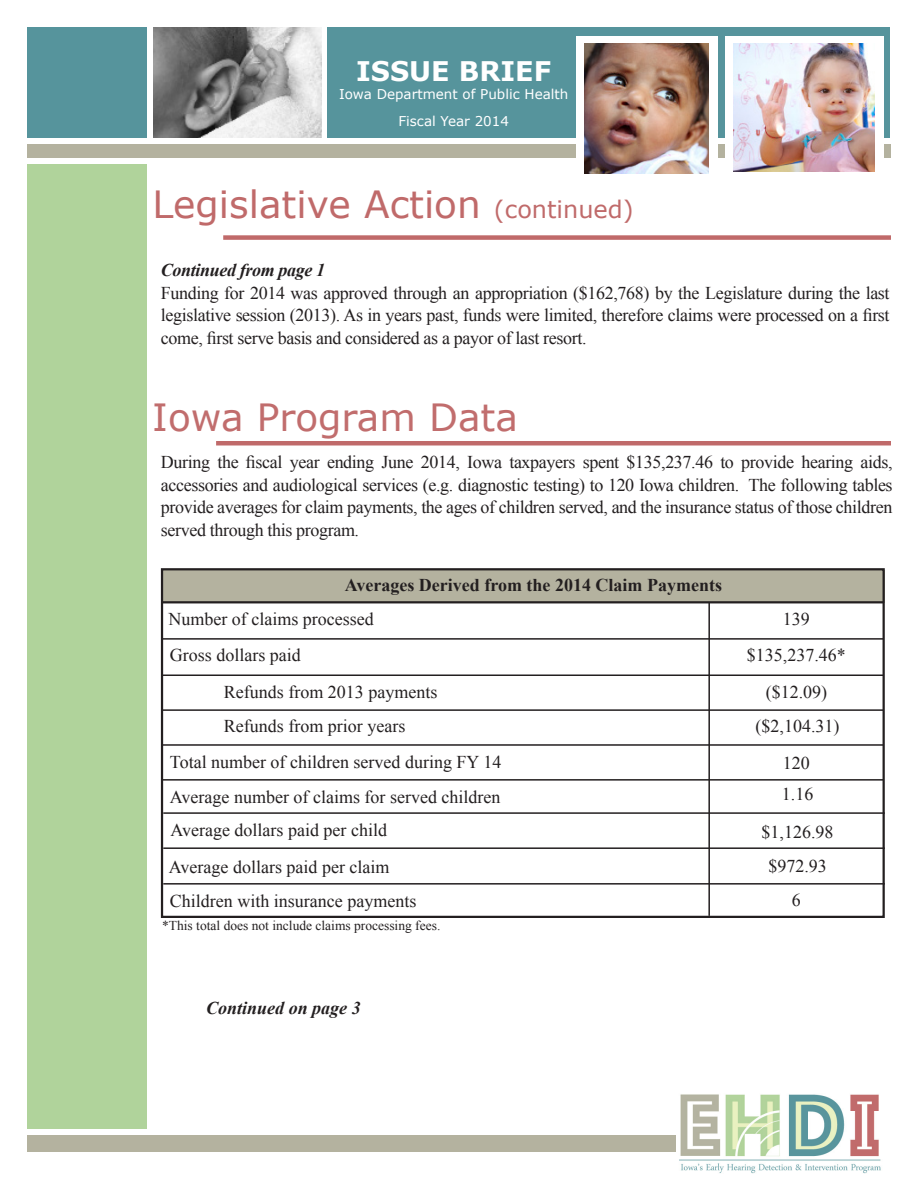
<style>
.page{position:relative;width:918px;height:1188px;background:#fff}
.page>*{position:absolute;margin:0;border:0;box-sizing:border-box;transform-origin:0 0}
.t1{font:37.5px "Verdana";color:#c06a6a}
.t2{font:37.5px "Verdana";color:#c16d6d}
.t3{font:700 27px "Verdana";color:#fff}
.t4{font:18px/22.5px "Times New Roman";color:#231f20;text-align:justify}
.t5{font:700 18px "Times New Roman";color:#231f20}
.t6{font:italic 700 18px "Times New Roman";letter-spacing:-.02em;color:#231f20}
.t7{font:italic 700 18px "Times New Roman";color:#231f20}
.t8{font:13.5px "Times New Roman";color:#231f20}
.t9{font:13.5px "Verdana";color:#fff}
.s1{font-size:24px}
</style>
<div class="page">
<div style="left:27px;top:144px;width:864px;height:14px;background:#b4b29f"></div>
<div style="left:327px;top:27px;width:563px;height:111px;background:#56949c"></div>
<div style="left:725px;top:36px;width:159px;height:147px;background:#fff"></div>
<div style="left:576px;top:36px;width:141px;height:147px;background:#fff"></div>
<img style="left:153px;top:27px;width:168px;height:111px">
<img style="left:734px;top:43px;width:141px;height:129px">
<img style="left:585px;top:43px;width:123px;height:131px">
<div style="left:27px;top:27px;width:119px;height:111px;background:#56949c"></div>
<div style="left:27px;top:164px;width:119px;height:965px;background:#b0d39b"></div>
<div style="left:27px;top:1135px;width:864px;height:17px;background:#b4b29f"></div>
<img style="left:677px;top:1094px;width:214px;height:80px">
<div style="left:216px;top:441px;width:675px;height:5px;background:#c06a6a"></div>
<div style="left:223px;top:235px;width:668px;height:5px;background:#c06a6a"></div>
<hr style="left:162px;top:638px;width:722px;height:2px;background:#231f20">
<hr style="left:162px;top:779px;width:722px;height:2px;background:#231f20">
<hr style="left:162px;top:744px;width:722px;height:2px;background:#231f20">
<hr style="left:162px;top:709px;width:722px;height:2px;background:#231f20">
<hr style="left:162px;top:675px;width:722px;height:1px;background:#231f20">
<hr style="left:708px;top:599px;width:2px;height:317px;background:#231f20">
<div style="left:163px;top:570px;width:721px;height:32px;background:#b4b29f"></div>
<hr style="left:163px;top:601px;width:720px;height:2px;background:#231f20">
<div style="left:161px;top:568px;width:724px;height:350px;border:2px solid #231f20"></div>
<hr style="left:163px;top:812px;width:722px;height:2px;background:#231f20">
<hr style="left:163px;top:847px;width:722px;height:2px;background:#231f20">
<hr style="left:163px;top:883px;width:722px;height:2px;background:#231f20">
<p class="t3" style="left:356px;top:52px;width:197px">ISSUE BRIEF</p>
<p class="t9" style="left:339px;top:84px;width:231px">Iowa Department of Public Health</p>
<p class="t9" style="left:398px;top:111px;width:112px">Fiscal Year 2014</p>
<p class="t1" style="left:152px;top:178px;width:483px">Legislative Action <span class="s1">(continued)</span></p>
<p class="t6" style="left:161px;top:258px;width:166px">Continued from page 1</p>
<p class="t4" style="left:161px;top:281px;width:730px">Funding for 2014 was approved through an appropriation ($162,768) by the Legislature during the last legislative session (2013). As in years past, funds were limited, therefore claims were processed on a first come, first serve basis and considered as a payor of last resort.</p>
<p class="t2" style="left:152px;top:391px;width:367px">Iowa Program Data</p>
<p class="t4" style="left:161px;top:451px;width:733px">During the fiscal year ending June 2014, Iowa taxpayers spent $135,237.46 to provide hearing aids, accessories and audiological services (e.g. diagnostic testing) to 120 Iowa children. The following tables provide averages for claim payments, the ages of children served, and the insurance status of those children served through this program.</p>
<p class="t5" style="left:345px;top:573px;width:379px">Averages Derived from the 2014 Claim Payments</p>
<p class="t4" style="left:168px;top:607px;width:207px">Number of claims processed</p>
<p class="t4" style="left:170px;top:644px;width:132px">Gross dollars paid</p>
<p class="t4" style="left:224px;top:681px;width:215px">Refunds from 2013 payments</p>
<p class="t4" style="left:224px;top:714px;width:183px">Refunds from prior years</p>
<p class="t4" style="left:170px;top:750px;width:333px">Total number of children served during FY 14</p>
<p class="t4" style="left:783px;top:607px;width:28px">139</p>
<p class="t4" style="left:747px;top:644px;width:100px">$135,237.46*</p>
<p class="t4" style="left:766px;top:681px;width:63px">($12.09)</p>
<p class="t4" style="left:756px;top:714px;width:85px">($2,104.31)</p>
<p class="t4" style="left:783px;top:752px;width:28px">120</p>
<p class="t4" style="left:782px;top:783px;width:33px">1.16</p>
<p class="t4" style="left:170px;top:785px;width:332px">Average number of claims for served children</p>
<p class="t4" style="left:170px;top:818px;width:218px">Average dollars paid per child</p>
<p class="t4" style="left:762px;top:820px;width:73px">$1,126.98</p>
<p class="t4" style="left:169px;top:855px;width:222px">Average dollars paid per claim</p>
<p class="t4" style="left:792px;top:888px;width:10px">6</p>
<p class="t8" style="left:162px;top:916px;width:280px">*This total does not include claims processing fees.</p>
<p class="t4" style="left:768px;top:854px;width:60px">$972.93</p>
<p class="t4" style="left:170px;top:890px;width:248px">Children with insurance payments</p>
<p class="t7" style="left:206px;top:996px;width:156px">Continued on page 3</p>
</div>
